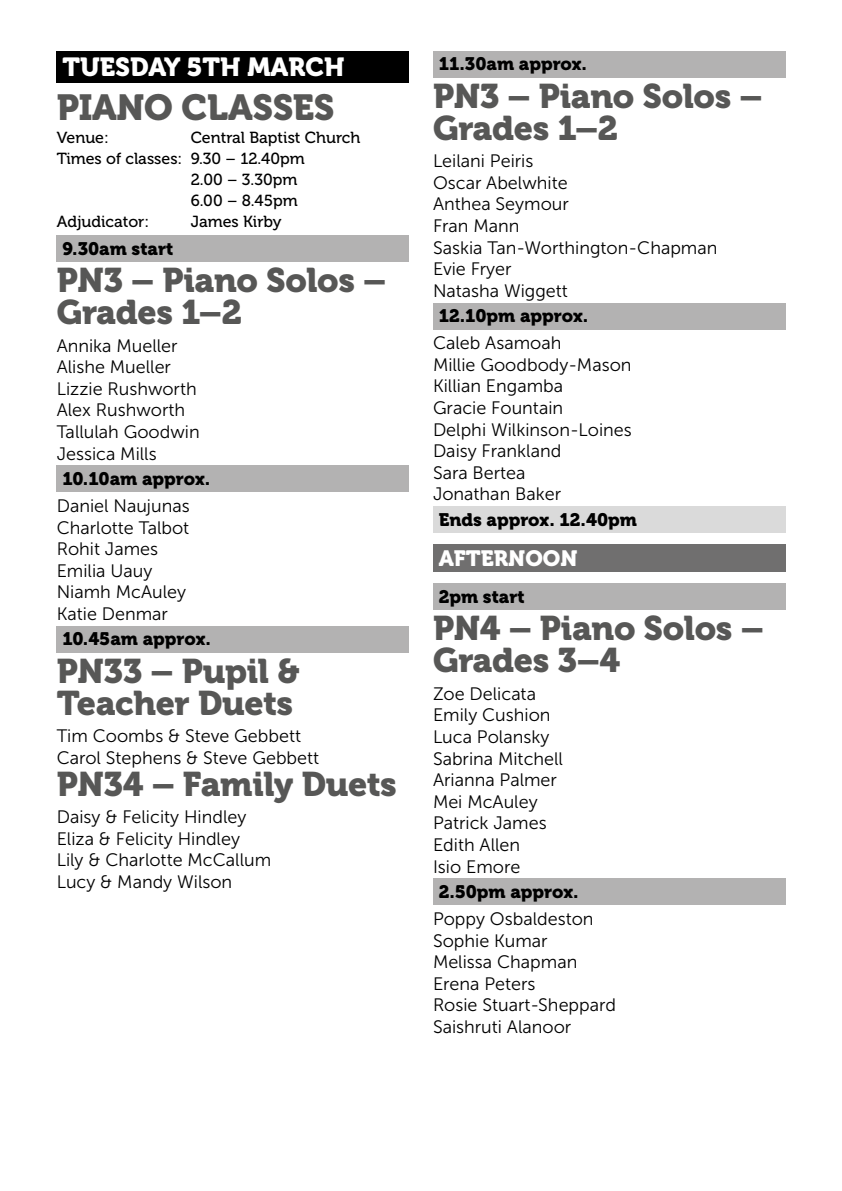
<style>
.page{position:relative;width:842px;height:1191px;background:#fff}
.page>*{position:absolute;margin:0;border:0;box-sizing:border-box;transform-origin:0 0}
.t1{font:36px "Museo 900";letter-spacing:-.01em;color:#575756}
.t2{font:34px/32px "Museo 900";letter-spacing:-.01em;color:#575756}
.t3{font:26px "Museo 900";color:#fff}
.t4{font:22px "Museo 900";color:#fff}
.t5{font:18px/21.6px "Museo Sans 300";color:#000}
.t6{font:18px "Museo 900";color:#000}
.t7{font:16px "Museo 500";color:#000}
</style>
<div class="page">
<div style="left:57px;top:51px;width:352px;height:32px;background:#000"></div>
<div style="left:57px;top:235px;width:352px;height:27px;background:#b3b2b2"></div>
<div style="left:57px;top:465px;width:352px;height:27px;background:#b3b2b2"></div>
<div style="left:57px;top:626px;width:352px;height:26px;background:#b3b2b2"></div>
<div style="left:433px;top:51px;width:352px;height:27px;background:#b3b2b2"></div>
<div style="left:433px;top:303px;width:352px;height:26px;background:#b3b2b2"></div>
<div style="left:433px;top:506px;width:352px;height:27px;background:#dadada"></div>
<div style="left:433px;top:544px;width:352px;height:28px;background:#706f6f"></div>
<div style="left:433px;top:583px;width:352px;height:27px;background:#b3b2b2"></div>
<div style="left:433px;top:878px;width:352px;height:27px;background:#b3b2b2"></div>
<h3 class="t3" style="left:62px;top:52px;width:284px">TUESDAY 5TH MARCH</h3>
<h1 class="t1" style="left:57px;top:86px;width:279px">PIANO CLASSES</h1>
<p class="t7" style="left:57px;top:129px;width:54px">Venue:</p>
<p class="t7" style="left:191px;top:129px;width:171px">Central Baptist Church</p>
<p class="t7" style="left:57px;top:150px;width:250px">Times of classes: 9.30 – 12.40pm</p>
<p class="t7" style="left:191px;top:171px;width:108px">2.00 – 3.30pm</p>
<p class="t7" style="left:191px;top:191px;width:109px">6.00 – 8.45pm</p>
<p class="t7" style="left:57px;top:212px;width:94px">Adjudicator:</p>
<p class="t7" style="left:191px;top:212px;width:92px">James Kirby</p>
<p class="t6" style="left:62px;top:238px;width:112px">9.30am start</p>
<h2 class="t2" style="left:57px;top:265px;width:331px">PN3 – Piano Solos –<br>Grades 1–2</h2>
<p class="t5" style="left:57px;top:335px;width:145px">Annika Mueller<br>Alishe Mueller<br>Lizzie Rushworth<br>Alex Rushworth<br>Tallulah Goodwin<br>Jessica Mills</p>
<p class="t6" style="left:62px;top:468px;width:149px">10.10am approx.</p>
<p class="t5" style="left:57px;top:495px;width:135px">Daniel Naujunas<br>Charlotte Talbot<br>Rohit James<br>Emilia Uauy<br>Niamh McAuley<br>Katie Denmar</p>
<p class="t6" style="left:62px;top:628px;width:150px">10.45am approx.</p>
<h2 class="t2" style="left:57px;top:655px;width:245px">PN33 – Pupil &amp;<br>Teacher Duets</h2>
<p class="t5" style="left:57px;top:725px;width:264px">Tim Coombs &amp; Steve Gebbett<br>Carol Stephens &amp; Steve Gebbett</p>
<h2 class="t2" style="left:57px;top:768px;width:342px">PN34 – Family Duets</h2>
<p class="t5" style="left:57px;top:806px;width:216px">Daisy &amp; Felicity Hindley<br>Eliza &amp; Felicity Hindley<br>Lily &amp; Charlotte McCallum<br>Lucy &amp; Mandy Wilson</p>
<p class="t6" style="left:439px;top:54px;width:150px">11.30am approx.</p>
<h2 class="t2" style="left:433px;top:80px;width:331px">PN3 – Piano Solos –<br>Grades 1–2</h2>
<p class="t5" style="left:433px;top:150px;width:286px">Leilani Peiris<br>Oscar Abelwhite<br>Anthea Seymour<br>Fran Mann<br>Saskia Tan-Worthington-Chapman<br>Evie Fryer<br>Natasha Wiggett</p>
<p class="t6" style="left:439px;top:305px;width:151px">12.10pm approx.</p>
<p class="t5" style="left:433px;top:332px;width:200px">Caleb Asamoah<br>Millie Goodbody-Mason<br>Killian Engamba<br>Gracie Fountain<br>Delphi Wilkinson-Loines<br>Daisy Frankland<br>Sara Bertea<br>Jonathan Baker</p>
<p class="t6" style="left:439px;top:509px;width:200px">Ends approx. 12.40pm</p>
<p class="t4" style="left:439px;top:546px;width:140px">AFTERNOON</p>
<p class="t6" style="left:439px;top:586px;width:87px">2pm start</p>
<h2 class="t2" style="left:433px;top:613px;width:332px">PN4 – Piano Solos –<br>Grades 3–4</h2>
<p class="t5" style="left:433px;top:683px;width:132px">Zoe Delicata<br>Emily Cushion<br>Luca Polansky<br>Sabrina Mitchell<br>Arianna Palmer<br>Mei McAuley<br>Patrick James<br>Edith Allen<br>Isio Emore</p>
<p class="t6" style="left:439px;top:881px;width:141px">2.50pm approx.</p>
<p class="t5" style="left:433px;top:908px;width:185px">Poppy Osbaldeston<br>Sophie Kumar<br>Melissa Chapman<br>Erena Peters<br>Rosie Stuart-Sheppard<br>Saishruti Alanoor</p>
</div>
